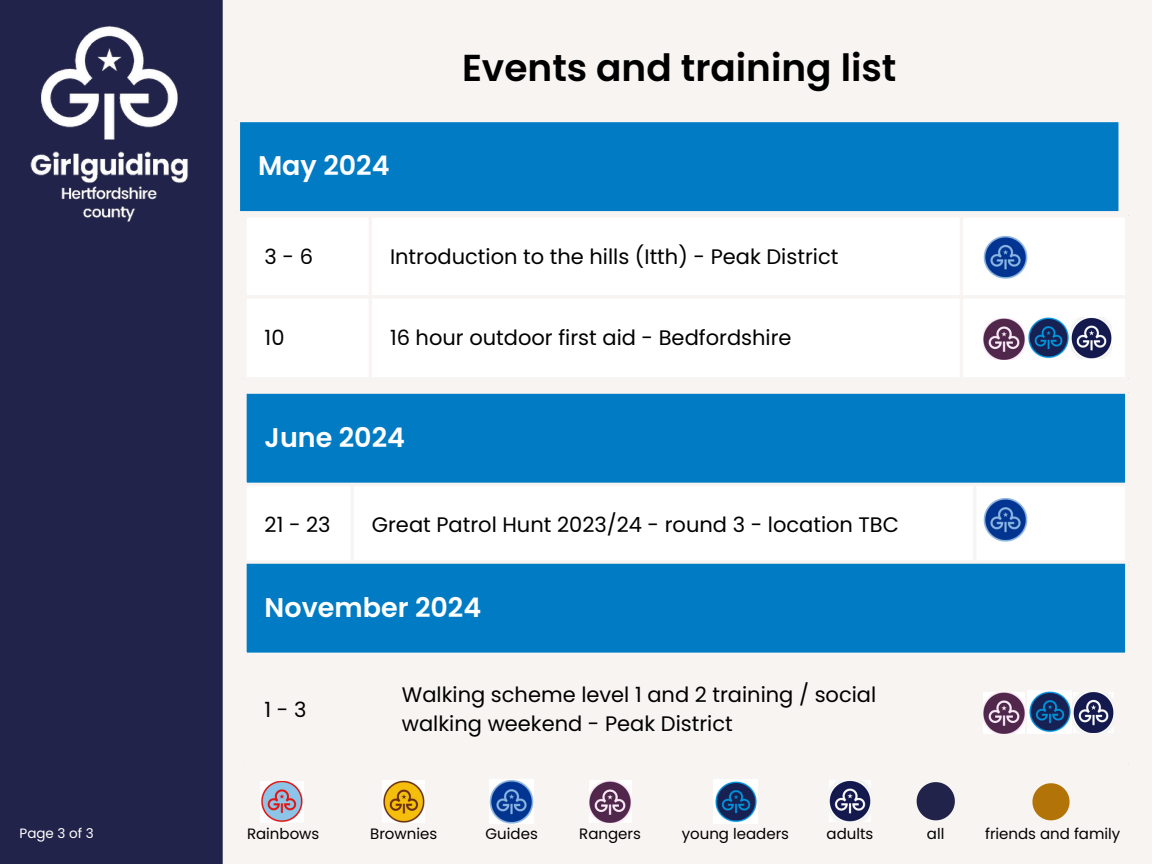
<style>
.page{position:relative;width:1152px;height:864px;background:#f7f4f2}
.page>*{position:absolute;margin:0;border:0;box-sizing:border-box;transform-origin:0 0}
.t1{font:600 37.5px "Poppins";color:#000}
.t2{font:600 27px "Poppins";color:#fff}
.t3{font:21px/29.2px "Poppins";color:#000}
.t4{font:15px "Poppins";color:#000}
.t5{font:13.5px "Poppins";color:#fff}
</style>
<div class="page">
<div style="left:0;top:0;width:223px;height:864px;background:#22234a"></div>
<img style="left:18px;top:26px;width:180px;height:201px">
<img style="left:714px;top:780px;width:44px;height:44px">
<img style="left:589px;top:781px;width:42px;height:42px">
<img style="left:490px;top:780px;width:44px;height:44px">
<img style="left:383px;top:781px;width:42px;height:42px">
<img style="left:260px;top:781px;width:43px;height:42px">
<img style="left:830px;top:781px;width:40px;height:40px">
<svg style="left:1032px;top:783px;width:38px;height:37px"></svg>
<svg style="left:917px;top:782px;width:38px;height:38px"></svg>
<div style="left:247px;top:218px;width:878px;height:159px;background:#fff"></div>
<hr style="left:369px;top:217px;width:3px;height:160px;background:#f7f4f2">
<hr style="left:960px;top:217px;width:3px;height:160px;background:#f7f4f2">
<hr style="left:243px;top:295px;width:885px;height:3px;background:#f7f4f2">
<img style="left:984px;top:235px;width:44px;height:44px">
<div style="left:238px;top:120px;width:882px;height:93px;background:#007bc4"></div>
<hr style="left:237px;top:122px;width:3px;height:89px;background:#f7f4f2">
<svg style="left:1118px;top:122px;width:2px;height:89px"></svg>
<hr style="left:237px;top:119px;width:885px;height:3px;background:#f7f4f2">
<hr style="left:237px;top:211px;width:885px;height:3px;background:#f7f4f2">
<div style="left:245px;top:392px;width:882px;height:93px;background:#007bc4"></div>
<div style="left:247px;top:486px;width:878px;height:74px;background:#fff"></div>
<hr style="left:243px;top:394px;width:4px;height:170px;background:#f7f4f2">
<hr style="left:350px;top:486px;width:4px;height:78px;background:#f7f4f2">
<hr style="left:973px;top:486px;width:3px;height:78px;background:#f7f4f2">
<hr style="left:1125px;top:394px;width:3px;height:170px;background:#f7f4f2">
<svg style="left:245px;top:392px;width:882px;height:2px;background:#dde7ed"></svg>
<hr style="left:243px;top:483px;width:885px;height:3px;background:#f7f4f2">
<img style="left:984px;top:498px;width:44px;height:44px">
<div style="left:245px;top:562px;width:882px;height:93px;background:#007bc4"></div>
<hr style="left:243px;top:564px;width:4px;height:199px;background:#f7f4f2">
<hr style="left:1125px;top:564px;width:3px;height:199px;background:#f7f4f2">
<svg style="left:245px;top:562px;width:882px;height:2px;background:#d7e4ec"></svg>
<hr style="left:243px;top:653px;width:885px;height:3px;background:#f7f4f2">
<img style="left:1073px;top:692px;width:41px;height:41px">
<img style="left:1071px;top:318px;width:41px;height:40px">
<img style="left:983px;top:692px;width:42px;height:42px">
<img style="left:1028px;top:690px;width:44px;height:44px">
<img style="left:1026px;top:316px;width:44px;height:44px">
<img style="left:983px;top:318px;width:42px;height:42px">
<p class="t2" style="left:258px;top:147px;width:133px">May 2024</p>
<p class="t1" style="left:462px;top:42px;width:436px">Events and training list</p>
<p class="t3" style="left:265px;top:242px;width:50px">3-6</p>
<p class="t3" style="left:390px;top:242px;width:450px">Introduction to the hills (Itth) - Peak District</p>
<p class="t3" style="left:265px;top:323px;width:21px">10</p>
<p class="t3" style="left:390px;top:323px;width:403px">16 hour outdoor first aid - Bedfordshire</p>
<p class="t2" style="left:265px;top:418px;width:142px">June 2024</p>
<p class="t3" style="left:265px;top:510px;width:67px">21 - 23</p>
<p class="t3" style="left:372px;top:510px;width:529px">Great Patrol Hunt 2023/24 - round 3 - location TBC</p>
<p class="t2" style="left:265px;top:588px;width:218px">November 2024</p>
<p class="t3" style="left:265px;top:695px;width:43px">1-3</p>
<p class="t3" style="left:402px;top:680px;width:476px">Walking scheme level 1 and 2 training / social walking weekend - Peak District</p>
<p class="t5" style="left:20px;top:824px;width:76px">Page 3 of 3</p>
<p class="t4" style="left:247px;top:823px;width:74px">Rainbows</p>
<p class="t4" style="left:370px;top:823px;width:69px">Brownies</p>
<p class="t4" style="left:486px;top:823px;width:54px">Guides</p>
<p class="t4" style="left:579px;top:823px;width:63px">Rangers</p>
<p class="t4" style="left:682px;top:823px;width:109px">young leaders</p>
<p class="t4" style="left:827px;top:823px;width:48px">adults</p>
<p class="t4" style="left:927px;top:823px;width:19px">all</p>
<p class="t4" style="left:985px;top:823px;width:137px">friends and family</p>
</div>
